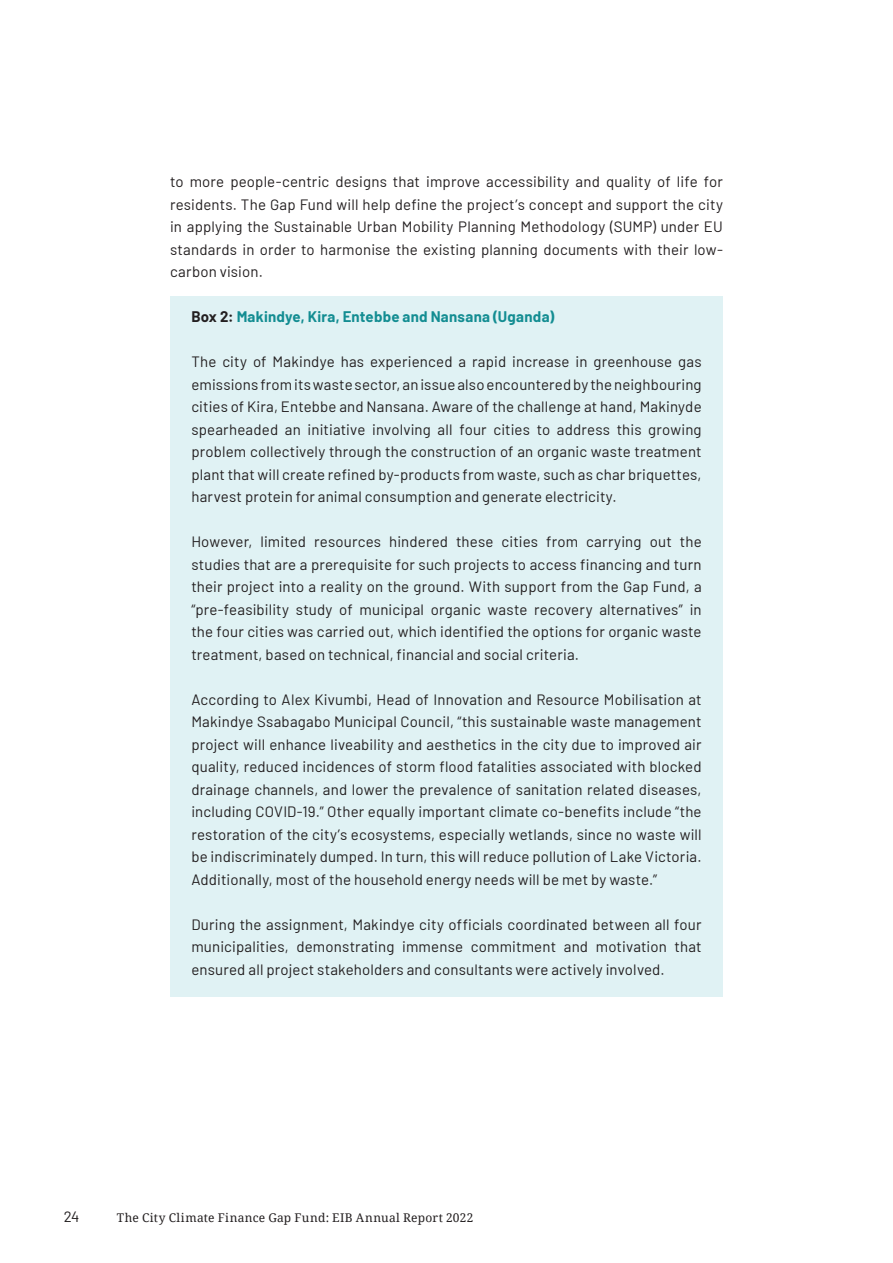
<style>
.page{position:relative;width:893px;height:1263px;background:#fff}
.page>*{position:absolute;margin:0;border:0;box-sizing:border-box;transform-origin:0 0}
.Texte_courant{font:15px/22.5px "Barlow";letter-spacing:.01em;color:#231f20;text-align:justify}
.Texte_courant-2{font:700 15px "Barlow";letter-spacing:.015em;color:#138d92}
.t1{font:12px "Droid Serif";letter-spacing:.025em;color:#231f20}
.s1{color:#231f20}
</style>
<div class="page">
<div style="left:170px;top:296px;width:553px;height:701px;background:#e0f2f4"></div>
<p class="Texte_courant" style="left:170px;top:169px;width:554px">to more people-centric designs that improve accessibility and quality of life for residents. The Gap Fund will help define the project’s concept and support the city in applying the Sustainable Urban Mobility Planning Methodology (SUMP) under EU standards in order to harmonise the existing planning documents with their low&shy;carbon vision.</p>
<p class="Texte_courant-2" style="left:191px;top:306px;width:364px"><span class="s1">Box 2:</span> Makindye, Kira, Entebbe and Nansana (Uganda)</p>
<p class="Texte_courant" style="left:191px;top:349px;width:512px">The city of Makindye has experienced a rapid increase in greenhouse gas emissions from its waste sector, an issue also encountered by the neighbouring cities of Kira, Entebbe and Nansana. Aware of the challenge at hand, Makinyde spearheaded an initiative involving all four cities to address this growing problem collectively through the construction of an organic waste treatment plant that will create refined by-products from waste, such as char briquettes, harvest protein for animal consumption and generate electricity.</p>
<p class="Texte_courant" style="left:191px;top:529px;width:512px">However, limited resources hindered these cities from carrying out the studies that are a prerequisite for such projects to access financing and turn their project into a reality on the ground. With support from the Gap Fund, a “pre-feasibility study of municipal organic waste recovery alternatives” in the four cities was carried out, which identified the options for organic waste treatment, based on technical, financial and social criteria.</p>
<p class="Texte_courant" style="left:191px;top:687px;width:512px">According to Alex Kivumbi, Head of Innovation and Resource Mobilisation at Makindye Ssabagabo Municipal Council, “this sustainable waste management project will enhance liveability and aesthetics in the city due to improved air quality, reduced incidences of storm flood fatalities associated with blocked drainage channels, and lower the prevalence of sanitation related diseases, including COVID-19.” Other equally important climate co-benefits include “the restoration of the city’s ecosystems, especially wetlands, since no waste will be indiscriminately dumped. In turn, this will reduce pollution of Lake Victoria.<br>Additionally, most of the household energy needs will be met by waste.”</p>
<p class="Texte_courant" style="left:191px;top:912px;width:512px">During the assignment, Makindye city officials coordinated between all four municipalities, demonstrating immense commitment and motivation that ensured all project stakeholders and consultants were actively involved.</p>
<p class="Texte_courant" style="left:64px;top:1204px;width:17px">24</p>
<p class="t1" style="left:117px;top:1210px;width:358px">The City Climate Finance Gap Fund: EIB Annual Report 2022</p>
</div>
